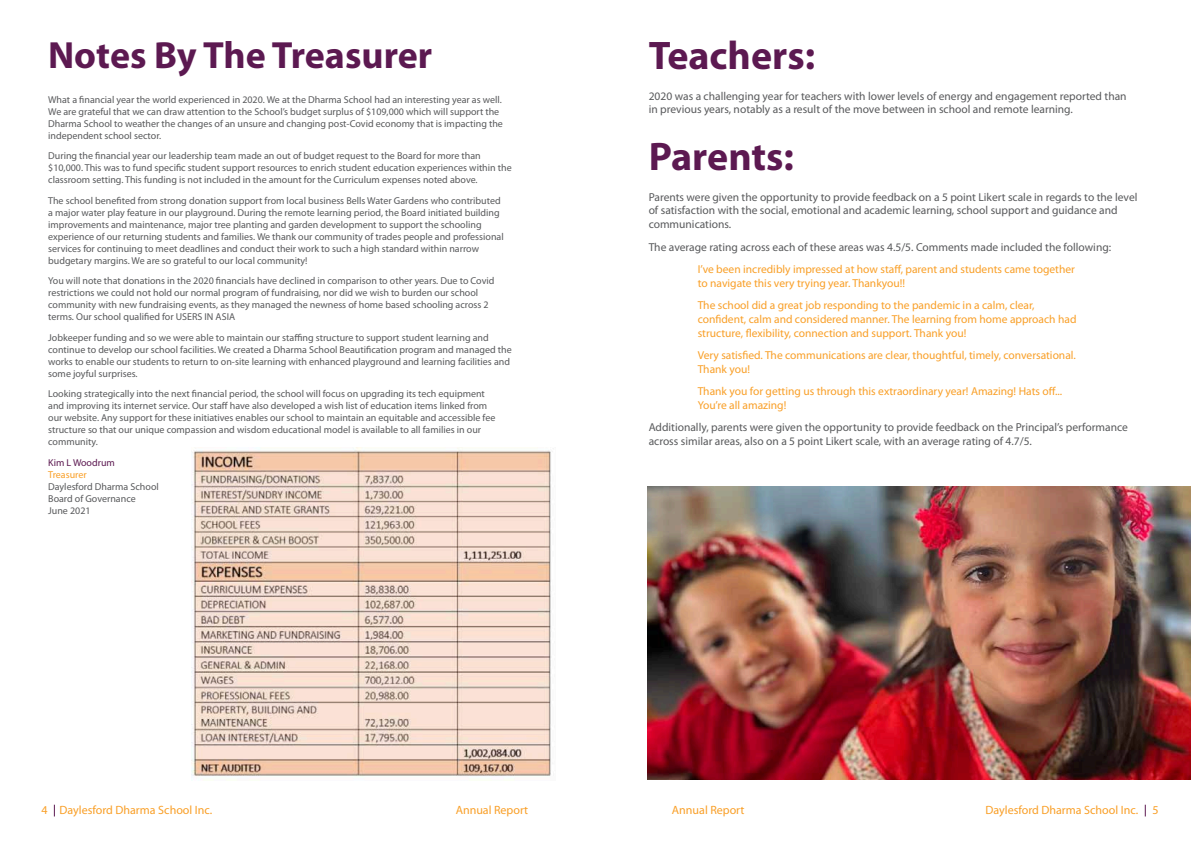
<style>
.page{position:relative;width:1191px;height:842px;background:#fff}
.page>*{position:absolute;margin:0;border:0;box-sizing:border-box;transform-origin:0 0}
.t1{font:700 40px "Myriad Pro";color:#5c1951}
.t2{font:700 38px "Myriad Pro";color:#5c1951}
.t3{font:12px "Myriad Pro";color:#f99f27}
.t4{font:11.5px/13.8px "Myriad Pro";color:#58595b}
.t5{font:11.5px/13.8px "Myriad Pro";color:#f99f27}
.t6{font:10px/12px "Myriad Pro";color:#58595b}
.t7{font:10px "Myriad Pro";color:#5c1951}
.t8{font:10px "Myriad Pro";color:#f99f27}
</style>
<div class="page">
<img style="left:192px;top:447px;width:359px;height:329px">
<img style="left:647px;top:486px;width:544px;height:294px">
<h2 class="t2" style="left:48px;top:31px;width:386px">Notes By The Treasurer</h2>
<p class="t6" style="left:48px;top:93px;width:456px">What a financial year the world experienced in 2020. We at the Dharma School had an interesting year as well.<br>We are grateful that we can draw attention to the School’s budget surplus of $109,000 which will support the Dharma School to weather the changes of an unsure and changing post-Covid economy that is impacting the independent school sector.</p>
<p class="t6" style="left:48px;top:150px;width:465px">During the financial year our leadership team made an out of budget request to the Board for more than $10,000. This was to fund specific student support resources to enrich student education experiences within the classroom setting. This funding is not included in the amount for the Curriculum expenses noted above.</p>
<p class="t6" style="left:48px;top:194px;width:457px">The school benefited from strong donation support from local business Bells Water Gardens who contributed a major water play feature in our playground. During the remote learning period, the Board initiated building improvements and maintenance, major tree planting and garden development to support the schooling experience of our returning students and families. We thank our community of trades people and professional services for continuing to meet deadlines and conduct their work to such a high standard within narrow budgetary margins. We are so grateful to our local community!</p>
<p class="t6" style="left:48px;top:275px;width:448px">You will note that donations in the 2020 financials have declined in comparison to other years. Due to Covid restrictions we could not hold our normal program of fundraising, nor did we wish to burden our school community with new fundraising events, as they managed the newness of home based schooling across 2 terms. Our school qualified for USERS IN ASIA</p>
<p class="t6" style="left:48px;top:331px;width:465px">Jobkeeper funding and so we were able to maintain our staffing structure to support student learning and continue to develop our school facilities. We created a Dharma School Beautification program and managed the works to enable our students to return to on-site learning with enhanced playground and learning facilities and some joyful surprises.</p>
<p class="t6" style="left:48px;top:388px;width:449px">Looking strategically into the next financial period, the school will focus on upgrading its tech equipment and improving its internet service. Our staff have also developed a wish list of education items linked from our website. Any support for these initiatives enables our school to maintain an equitable and accessible fee structure so that our unique compassion and wisdom educational model is available to all families in our community.</p>
<p class="t7" style="left:48px;top:456px;width:68px">Kim L Woodrum</p>
<p class="t8" style="left:48px;top:468px;width:40px">Treasurer</p>
<p class="t6" style="left:48px;top:480px;width:112px">Daylesford Dharma School<br>Board of Governance<br>June 2021</p>
<h1 class="t1" style="left:648px;top:29px;width:168px">Teachers:</h1>
<p class="t4" style="left:648px;top:89px;width:479px">2020 was a challenging year for teachers with lower levels of energy and engagement reported than in previous years, notably as a result of the move between in school and remote learning.</p>
<h1 class="t1" style="left:648px;top:130px;width:147px">Parents:</h1>
<p class="t4" style="left:648px;top:190px;width:490px">Parents were given the opportunity to provide feedback on a 5 point Likert scale in regards to the level of satisfaction with the social, emotional and academic learning, school support and guidance and communications.</p>
<p class="t4" style="left:648px;top:240px;width:464px">The average rating across each of these areas was 4.5/5. Comments made included the following:</p>
<p class="t5" style="left:697px;top:262px;width:379px">I’ve been incredibly impressed at how staff, parent and students came together to navigate this very trying year. Thankyou!!</p>
<p class="t5" style="left:697px;top:298px;width:380px">The school did a great job responding to the pandemic in a calm, clear, confident, calm and considered manner. The learning from home approach had structure, flexibility, connection and support. Thank you!</p>
<p class="t5" style="left:697px;top:348px;width:380px">Very satisfied. The communications are clear, thoughtful, timely, conversational.<br>Thank you!</p>
<p class="t5" style="left:697px;top:384px;width:366px">Thank you for getting us through this extraordinary year! Amazing! Hats off...<br>You’re all amazing!</p>
<p class="t4" style="left:648px;top:420px;width:481px">Additionally, parents were given the opportunity to provide feedback on the Principal’s performance across similar areas, also on a 5 point Likert scale, with an average rating of 4.7/5.</p>
<p class="t3" style="left:60px;top:803px;width:154px">Daylesford Dharma School Inc.</p>
<p class="t3" style="left:456px;top:803px;width:74px">Annual Report</p>
<p class="t3" style="left:672px;top:803px;width:74px">Annual Report</p>
<p class="t3" style="left:985px;top:803px;width:154px">Daylesford Dharma School Inc.</p>
<p class="t3" style="left:41px;top:802px;width:8px">4</p>
<p class="t3" style="left:1152px;top:802px;width:8px">5</p>
</div>
